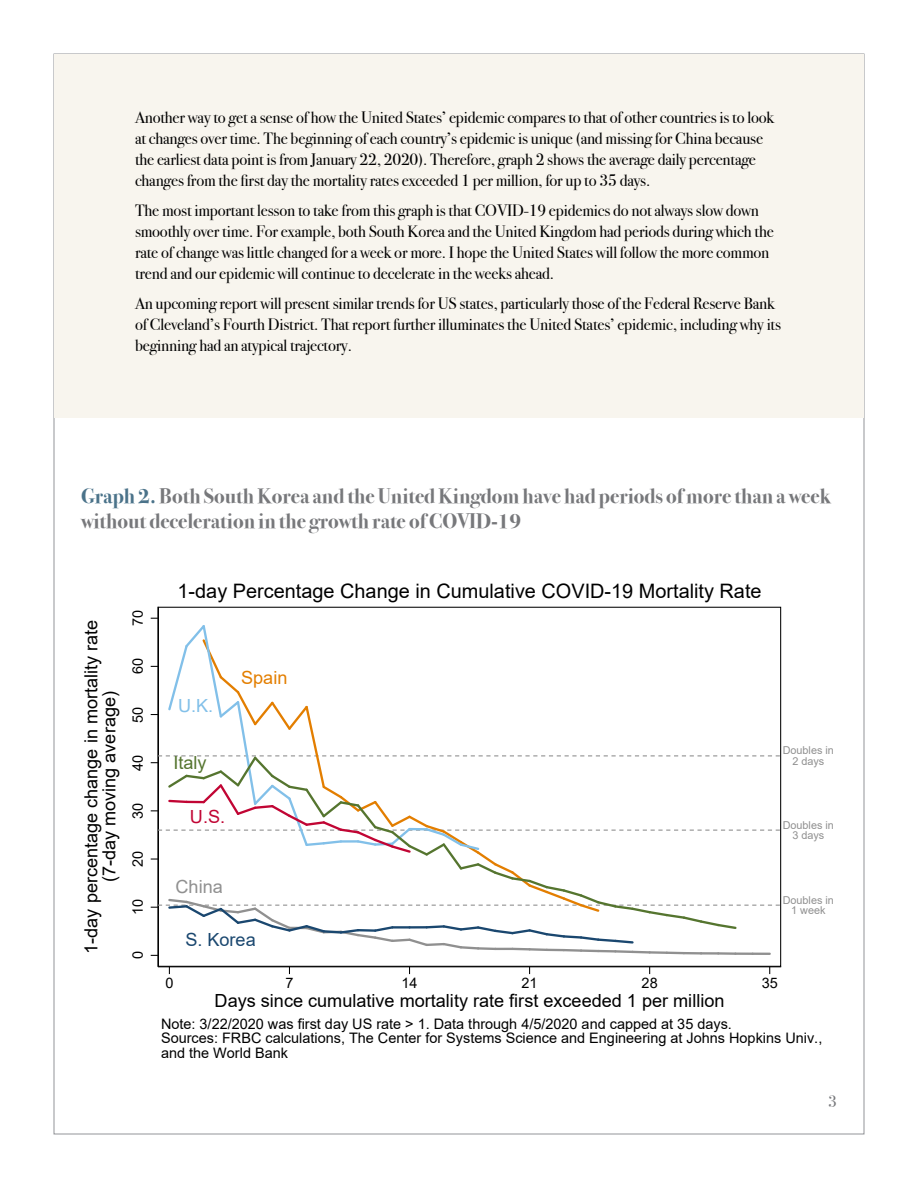
<style>
.page{position:relative;width:918px;height:1188px;background:#fff}
.page>*{position:absolute;margin:0;border:0;box-sizing:border-box;transform-origin:0 0}
.t1{font:700 21px/25.2px "Bodoni Svty Two ITCTT";color:#77787b}
.t2{font:19.95px "Arial";color:#000}
.t3{font:18.15px/18.1px "Arial";color:#000;text-align:center}
.t4{font:18.15px "Arial";color:#1a476f}
.t5{font:18.15px "Arial";color:#909090}
.t6{font:18.15px "Arial";color:#55752f}
.t7{font:18.15px "Arial";color:#e37e00}
.t8{font:18.15px "Arial";color:#c10534}
.t9{font:18.15px "Arial";color:#82c0e9}
.t10{font:16.5px/21px "Bodoni Svty Two ITCTT";letter-spacing:-.01em;color:#000}
.t11{font:16.5px "Bodoni Svty Two ITCTT";color:#77787b}
.t12{font:14.4px/14.4px "Arial";color:#000}
.t13{font:10.8px/10.8px "Arial";color:#909090;text-align:center}
.s1{color:#4b738a}
</style>
<div class="page">
<div style="left:54px;top:54px;width:810px;height:363px;background:#f8f5ee"></div>
<svg style="left:150px;top:606px;width:632px;height:369px"></svg>
<hr style="left:157px;top:607px;width:1px;height:360px;background:#000">
<svg style="left:151px;top:618px;width:629px;height:338px"></svg>
<hr style="left:158px;top:966px;width:623px;height:1px;background:#000">
<p class="t10" style="left:135px;top:106px;width:641px">Another way to get a sense of how the United States’ epidemic compares to that of other countries is to look at changes over time. The beginning of each country’s epidemic is unique (and missing for China because the earliest data point is from January 22, 2020). Therefore, graph 2 shows the average daily percentage changes from the first day the mortality rates exceeded 1 per million, for up to 35 days.</p>
<p class="t10" style="left:135px;top:199px;width:640px">The most important lesson to take from this graph is that COVID-19 epidemics do not always slow down smoothly over time. For example, both South Korea and the United Kingdom had periods during which the rate of change was little changed for a week or more. I hope the United States will follow the more common trend and our epidemic will continue to decelerate in the weeks ahead.</p>
<p class="t10" style="left:135px;top:292px;width:648px">An upcoming report will present similar trends for US states, particularly those of the Federal Reserve Bank of Cleveland’s Fourth District. That report further illuminates the United States’ epidemic, including why its beginning had an atypical trajectory.</p>
<p class="t1" style="left:81px;top:482px;width:751px"><span class="s1">Graph 2.</span> Both South Korea and the United Kingdom have had periods of more than a week without deceleration in the growth rate of COVID-19</p>
<p class="t3" style="left:82px;top:954px;width:335px;rotate:-90deg">1-day percentage change in mortality rate (7-day moving average)</p>
<p class="t12" style="left:130px;top:626px;width:18px;rotate:-90deg">70</p>
<p class="t12" style="left:130px;top:674px;width:18px;rotate:-90deg">60</p>
<p class="t12" style="left:130px;top:723px;width:18px;rotate:-90deg">50</p>
<p class="t12" style="left:130px;top:771px;width:18px;rotate:-90deg">40</p>
<p class="t12" style="left:130px;top:819px;width:18px;rotate:-90deg">30</p>
<p class="t12" style="left:130px;top:867px;width:18px;rotate:-90deg">20</p>
<p class="t12" style="left:130px;top:915px;width:18px;rotate:-90deg">10</p>
<p class="t12" style="left:130px;top:959px;width:10px;rotate:-90deg">0</p>
<p class="t2" style="left:178px;top:577px;width:586px">1-day Percentage Change in Cumulative COVID-19 Mortality Rate</p>
<p class="t9" style="left:178px;top:693px;width:37px">U.K.</p>
<p class="t6" style="left:173px;top:751px;width:35px">Italy</p>
<p class="t8" style="left:190px;top:805px;width:37px">U.S.</p>
<p class="t7" style="left:241px;top:665px;width:48px">Spain</p>
<p class="t5" style="left:176px;top:875px;width:49px">China</p>
<p class="t4" style="left:185px;top:927px;width:72px">S. Korea</p>
<p class="t13" style="left:783px;top:745px;width:53px">Doubles in<br>2 days</p>
<p class="t13" style="left:783px;top:819px;width:53px">Doubles in<br>3 days</p>
<p class="t13" style="left:783px;top:894px;width:53px">Doubles in<br>1 week</p>
<p class="t12" style="left:165px;top:975px;width:10px">0</p>
<p class="t12" style="left:285px;top:975px;width:10px">7</p>
<p class="t12" style="left:401px;top:975px;width:18px">14</p>
<p class="t12" style="left:522px;top:975px;width:18px">21</p>
<p class="t12" style="left:642px;top:975px;width:18px">28</p>
<p class="t12" style="left:762px;top:975px;width:18px">35</p>
<p class="t3" style="left:215px;top:991px;width:511px">Days since cumulative mortality rate first exceeded 1 per million</p>
<p class="t12" style="left:161px;top:1017px;width:663px">Note: 3/22/2020 was first day US rate &gt; 1. Data through 4/5/2020 and capped at 35 days.<br>Sources: FRBC calculations, The Center for Systems Science and Engineering at Johns Hopkins Univ., and the World Bank</p>
<p class="t11" style="left:828px;top:1088px;width:10px">3</p>
</div>
